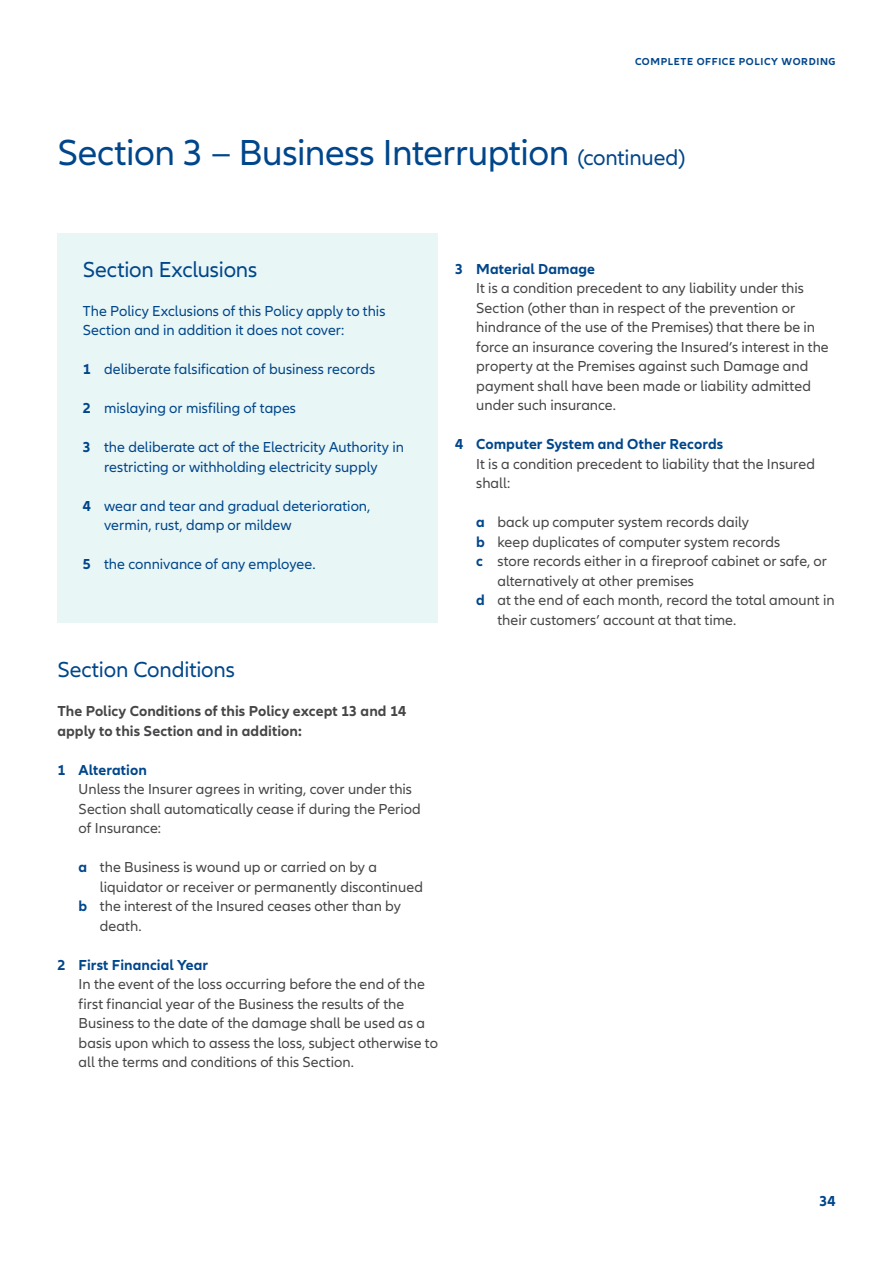
<style>
.page{position:relative;width:893px;height:1263px;background:#fff}
.page>*{position:absolute;margin:0;border:0;box-sizing:border-box;transform-origin:0 0}
.t1{font:37.5px "Allianz Neo";letter-spacing:-.01em;color:#00468b}
.t2{font:22.5px "Allianz Neo";letter-spacing:-.005em;color:#00468b}
.t3{font:15px/19.5px "Allianz Neo";color:#464547}
.t4{font:15px/19.5px "Allianz Neo";color:#00468b}
.t5{font:700 15px "Allianz Neo";letter-spacing:.005em;color:#00468b}
.t6{font:700 15px/19.5px "Allianz Neo";letter-spacing:.005em;color:#464547}
.t7{font:700 10.5px "Allianz Neo";letter-spacing:.06em;color:#00468b}
.s1{font-size:22.5px}
.s2{font-weight:700}
.s3{font-weight:700;color:#00468b}
</style>
<div class="page">
<div style="left:57px;top:234px;width:381px;height:389px;background:#e9f6f6"></div>
<p class="t7" style="left:635px;top:56px;width:202px">COMPLETE OFFICE POLICY WORDING</p>
<h1 class="t1" style="left:57px;top:132px;width:630px">Section 3 – Business Interruption <span class="s1">(continued)</span></h1>
<h2 class="t2" style="left:83px;top:256px;width:176px">Section Exclusions</h2>
<p class="t4" style="left:83px;top:301px;width:304px">The Policy Exclusions of this Policy apply to this<br>Section and in addition it does not cover:</p>
<p class="t4" style="left:83px;top:360px;width:294px"><span class="s2">1</span> deliberate falsification of business records</p>
<p class="t4" style="left:83px;top:399px;width:215px"><span class="s2">2</span> mislaying or misfiling of tapes</p>
<p class="t4" style="left:83px;top:438px;width:323px;text-align:center"><span class="s2">3</span> the deliberate act of the Electricity Authority in restricting or withholding electricity supply</p>
<p class="t4" style="left:104px;top:496px;width:268px;text-indent:-21px"><span class="s2">4</span> wear and tear and gradual deterioration, vermin, rust, damp or mildew</p>
<p class="t4" style="left:83px;top:555px;width:234px"><span class="s2">5</span> the connivance of any employee.</p>
<h2 class="t2" style="left:57px;top:657px;width:179px">Section Conditions</h2>
<p class="t6" style="left:57px;top:701px;width:350px">The Policy Conditions of this Policy except 13 and 14 apply to this Section and in addition:</p>
<p class="t5" style="left:57px;top:761px;width:91px">1 Alteration</p>
<p class="t3" style="left:79px;top:780px;width:344px">Unless the Insurer agrees in writing, cover under this<br>Section shall automatically cease if during the Period of Insurance:</p>
<p class="t3" style="left:79px;top:858px;width:300px"><span class="s3">a</span> the Business is wound up or carried on by a</p>
<p class="t3" style="left:100px;top:877px;width:325px">liquidator or receiver or permanently discontinued</p>
<p class="t3" style="left:79px;top:897px;width:324px"><span class="s3">b</span> the interest of the Insured ceases other than by</p>
<p class="t3" style="left:100px;top:916px;width:43px">death.</p>
<p class="t5" style="left:57px;top:956px;width:152px">2 First Financial Year</p>
<p class="t3" style="left:79px;top:975px;width:361px">In the event of the loss occurring before the end of the first financial year of the Business the results of the Business to the date of the damage shall be used as a basis upon which to assess the loss, subject otherwise to all the terms and conditions of this Section.</p>
<p class="t5" style="left:455px;top:260px;width:142px">3 Material Damage</p>
<p class="t3" style="left:476px;top:279px;width:354px">It is a condition precedent to any liability under this Section (other than in respect of the prevention or hindrance of the use of the Premises) that there be in force an insurance covering the Insured’s interest in the property at the Premises against such Damage and payment shall have been made or liability admitted under such insurance.</p>
<p class="t5" style="left:455px;top:435px;width:270px">4 Computer System and Other Records</p>
<p class="t3" style="left:476px;top:454px;width:340px">It is a condition precedent to liability that the Insured shall:</p>
<p class="t3" style="left:476px;top:513px;width:274px"><span class="s3">a</span> back up computer system records daily</p>
<p class="t3" style="left:476px;top:532px;width:306px"><span class="s3">b</span> keep duplicates of computer system records</p>
<p class="t3" style="left:476px;top:552px;width:352px"><span class="s3">c</span> store records either in a fireproof cabinet or safe, or</p>
<p class="t3" style="left:497px;top:571px;width:198px">alternatively at other premises</p>
<p class="t3" style="left:476px;top:591px;width:360px"><span class="s3">d</span> at the end of each month, record the total amount in</p>
<p class="t3" style="left:497px;top:610px;width:240px">their customers’ account at that time.</p>
<p class="t5" style="left:819px;top:1192px;width:18px">34</p>
</div>
